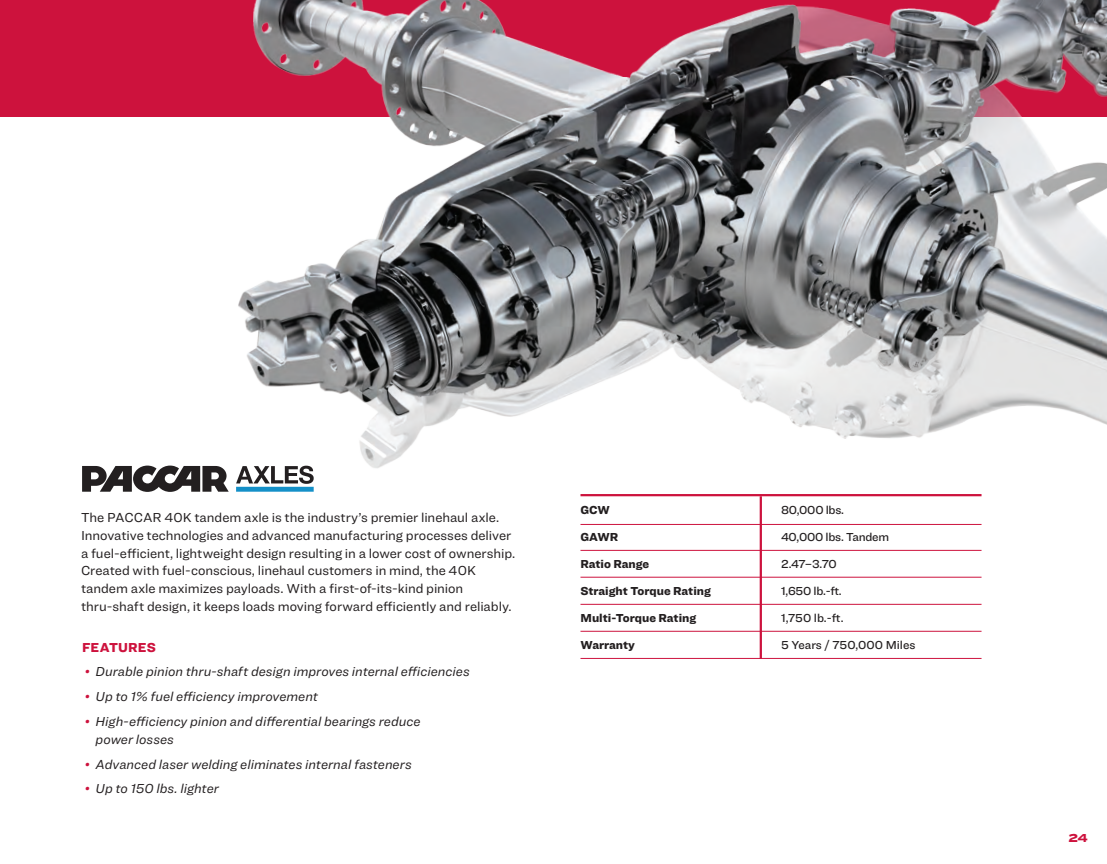
<style>
.page{position:relative;width:1107px;height:864px;background:#fff}
.page>*{position:absolute;margin:0;border:0;box-sizing:border-box;transform-origin:0 0}
.t1{font:13.5px/18px "Ringside";letter-spacing:-.005em;color:#231f20}
.t2{font:italic 13.5px/18px "Ringside";color:#231f20}
.t3{font:900 13.5px "Ringside";letter-spacing:.01em;color:#cd123d}
.t4{font:900 12px "Ringside";color:#231f20}
.t5{font:500 12px "Ringside";letter-spacing:-.02em;color:#231f20}
.t6{font:500 12px "Ringside";color:#231f20}
.t7{font:900 12px "Ringside Extra Wide";color:#cd123d}
.s1{color:#cd123d}
</style>
<div class="page">
<div style="left:0;top:0;width:1107px;height:117px;background:#cd123d"></div>
<img style="left:238px;top:0;width:869px;height:468px">
<hr style="left:580px;top:631px;width:402px;height:1px;background:#cd123d">
<hr style="left:580px;top:524px;width:402px;height:1px;background:#cd123d">
<hr style="left:760px;top:496px;width:2px;height:163px;background:#cd123d">
<hr style="left:580px;top:550px;width:402px;height:1px;background:#cd123d">
<hr style="left:580px;top:658px;width:402px;height:1px;background:#cd123d">
<hr style="left:580px;top:577px;width:402px;height:1px;background:#cd123d">
<hr style="left:580px;top:604px;width:402px;height:1px;background:#cd123d">
<hr style="left:580px;top:494px;width:402px;height:2px;background:#cd123d">
<svg style="left:82px;top:466px;width:147px;height:26px"></svg>
<div style="left:236px;top:487px;width:78px;height:5px;background:#1490c8"></div>
<svg style="left:236px;top:466px;width:78px;height:18px"></svg>
<p class="t1" style="left:81px;top:508px;width:436px">The PACCAR 40K tandem axle is the industry’s premier linehaul axle.<br>Innovative technologies and advanced manufacturing processes deliver a fuel-efficient, lightweight design resulting in a lower cost of ownership.<br>Created with fuel-conscious, linehaul customers in mind, the 40K tandem axle maximizes payloads. With a first-of-its-kind pinion thru-shaft design, it keeps loads moving forward efficiently and reliably.</p>
<p class="t3" style="left:82px;top:637px;width:75px">FEATURES</p>
<p class="t2" style="left:85px;top:662px;width:386px"><span class="s1">•</span> Durable pinion thru-shaft design improves internal efficiencies</p>
<p class="t2" style="left:85px;top:687px;width:235px"><span class="s1">•</span> Up to 1% fuel efficiency improvement</p>
<p class="t2" style="left:96px;top:712px;width:326px;text-indent:-11px"><span class="s1">•</span> High-efficiency pinion and differential bearings reduce power losses</p>
<p class="t2" style="left:85px;top:755px;width:328px"><span class="s1">•</span> Advanced laser welding eliminates internal fasteners</p>
<p class="t2" style="left:85px;top:779px;width:136px"><span class="s1">•</span> Up to 150 lbs. lighter</p>
<p class="t4" style="left:580px;top:501px;width:31px">GCW</p>
<p class="t4" style="left:580px;top:528px;width:39px">GAWR</p>
<p class="t4" style="left:580px;top:555px;width:70px">Ratio Range</p>
<p class="t4" style="left:580px;top:582px;width:132px">Straight Torque Rating</p>
<p class="t4" style="left:580px;top:609px;width:117px">Multi-Torque Rating</p>
<p class="t4" style="left:580px;top:636px;width:56px">Warranty</p>
<p class="t5" style="left:781px;top:501px;width:65px">80,000 lbs.</p>
<p class="t5" style="left:781px;top:528px;width:110px">40,000 lbs. Tandem</p>
<p class="t5" style="left:781px;top:555px;width:57px">2.47–3.70</p>
<p class="t5" style="left:781px;top:582px;width:62px">1,650 lb.-ft.</p>
<p class="t5" style="left:781px;top:609px;width:64px">1,750 lb.-ft.</p>
<p class="t6" style="left:781px;top:636px;width:136px">5 Years / 750,000 Miles</p>
<p class="t7" style="left:1069px;top:829px;width:21px">24</p>
</div>
